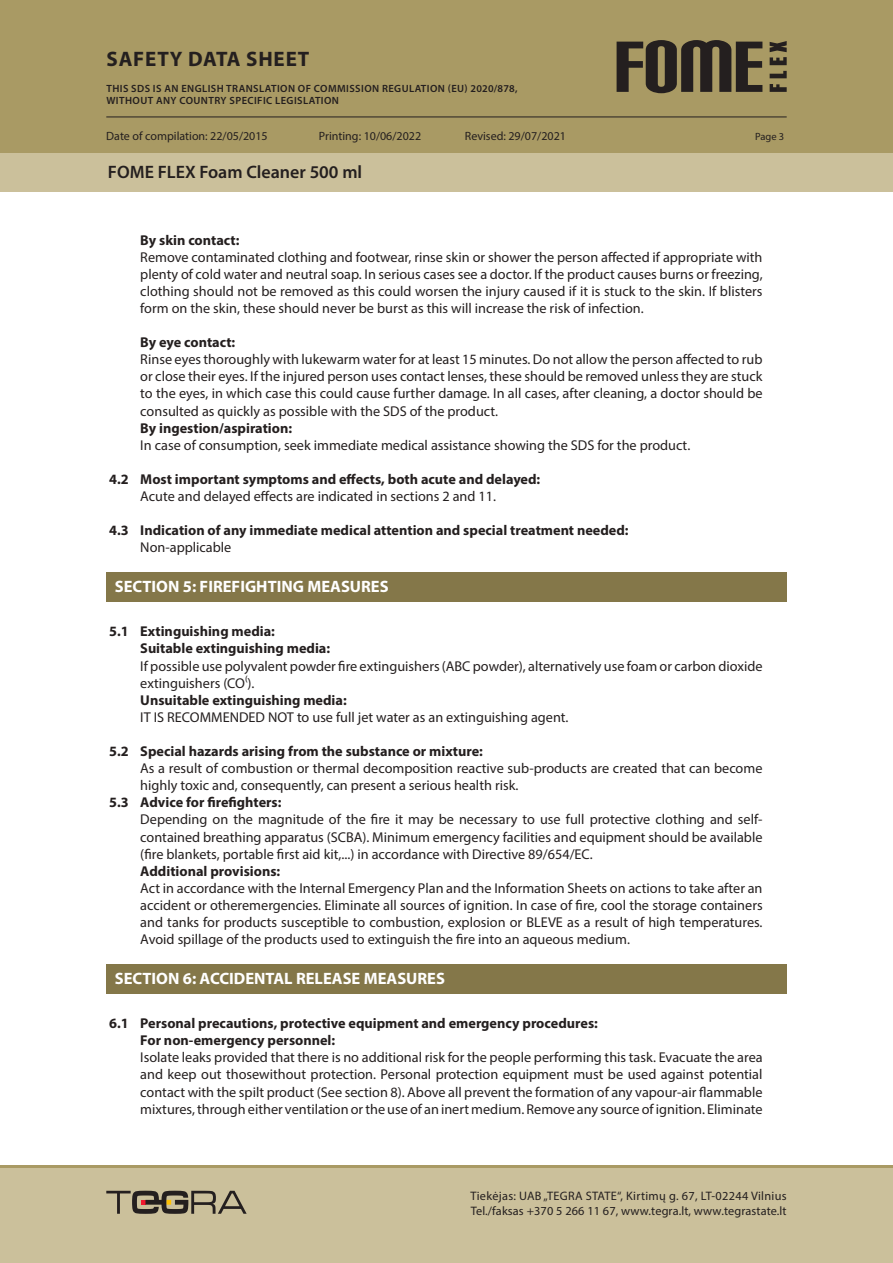
<style>
.page{position:relative;width:893px;height:1263px;background:#fff}
.page>*{position:absolute;margin:0;border:0;box-sizing:border-box;transform-origin:0 0}
.t1{font:700 21px "Myriad Pro";letter-spacing:.04em;color:#241f1f}
.t2{font:600 18px "Myriad Pro";color:#241f1f}
.t3{font:700 16.5px "Myriad Pro";color:#fff}
.t4{font:14.25px/17.1px "Myriad Pro";color:#241f1f;text-align:justify}
.t5{font:700 14.25px/17.1px "Myriad Pro";color:#241f1f}
.t6{font:12.3px/14.7px "Myriad Pro";letter-spacing:.01em;color:#241f1f}
.t7{font:12px "Myriad Pro";color:#241f1f}
.t8{font:600 10.5px/12.6px "Myriad Pro";letter-spacing:.04em;color:#241f1f}
.t9{font:10.5px "Myriad Pro";color:#241f1f}
</style>
<div class="page">
<div style="left:0;top:0;width:893px;height:191px;background:#a99a64"></div>
<div style="left:0;top:153px;width:893px;height:38px;background:#cbc09b"></div>
<div style="left:0;top:1165px;width:893px;height:98px;background:#cbc09b"></div>
<hr style="left:0;top:1165px;width:893px;height:2px;background:#a99a64">
<svg style="left:770px;top:84px;width:17px;height:8px"></svg>
<svg style="left:770px;top:71px;width:17px;height:7px"></svg>
<svg style="left:770px;top:41px;width:17px;height:24px"></svg>
<svg style="left:617px;top:40px;width:145px;height:53px"></svg>
<svg style="left:106px;top:1191px;width:141px;height:23px"></svg>
<hr style="left:106px;top:117px;width:681px;height:1px;background:#241f1f">
<div style="left:106px;top:572px;width:681px;height:30px;background:#847749"></div>
<div style="left:106px;top:964px;width:681px;height:30px;background:#847749"></div>
<h1 class="t1" style="left:107px;top:46px;width:204px">SAFETY DATA SHEET</h1>
<p class="t8" style="left:106px;top:82px;width:413px">THIS SDS IS AN ENGLISH TRANSLATION OF COMMISSION REGULATION (EU) 2020/878,<br>WITHOUT ANY COUNTRY SPECIFIC LEGISLATION</p>
<p class="t7" style="left:106px;top:128px;width:163px">Date of compilation: 22/05/2015</p>
<p class="t7" style="left:319px;top:128px;width:104px">Printing: 10/06/2022</p>
<p class="t7" style="left:465px;top:128px;width:103px">Revised: 29/07/2021</p>
<p class="t9" style="left:755px;top:130px;width:31px">Page 3</p>
<p class="t2" style="left:108px;top:160px;width:256px">FOME FLEX Foam Cleaner 500 ml</p>
<p class="t5" style="left:140px;top:231px;width:101px">By skin contact:</p>
<p class="t4" style="left:140px;top:248px;width:624px">Remove contaminated clothing and footwear, rinse skin or shower the person affected if appropriate with plenty of cold water and neutral soap. In serious cases see a doctor. If the product causes burns or freezing, clothing should not be removed as this could worsen the injury caused if it is stuck to the skin. If blisters form on the skin, these should never be burst as this will increase the risk of infection.</p>
<p class="t5" style="left:140px;top:333px;width:97px">By eye contact:</p>
<p class="t4" style="left:140px;top:351px;width:624px">Rinse eyes thoroughly with lukewarm water for at least 15 minutes. Do not allow the person affected to rub or close their eyes. If the injured person uses contact lenses, these should be removed unless they are stuck to the eyes, in which case this could cause further damage. In all cases, after cleaning, a doctor should be consulted as quickly as possible with the SDS of the product.</p>
<p class="t5" style="left:140px;top:419px;width:153px">By ingestion/aspiration:</p>
<p class="t4" style="left:140px;top:436px;width:551px">In case of consumption, seek immediate medical assistance showing the SDS for the product.</p>
<p class="t5" style="left:109px;top:470px;width:432px">4.2 Most important symptoms and effects, both acute and delayed:</p>
<p class="t4" style="left:140px;top:487px;width:357px">Acute and delayed effects are indicated in sections 2 and 11.</p>
<p class="t5" style="left:109px;top:521px;width:521px">4.3 Indication of any immediate medical attention and special treatment needed:</p>
<p class="t4" style="left:140px;top:539px;width:93px">Non-applicable</p>
<p class="t3" style="left:115px;top:576px;width:275px">SECTION 5: FIREFIGHTING MEASURES</p>
<p class="t5" style="left:140px;top:622px;width:191px;text-indent:-31px">5.1 Extinguishing media:<br>Suitable extinguishing media:</p>
<p class="t4" style="left:140px;top:657px;width:624px">If possible use polyvalent powder fire extinguishers (ABC powder), alternatively use foam or carbon dioxide extinguishers (CO⁽).</p>
<p class="t5" style="left:140px;top:691px;width:208px">Unsuitable extinguishing media:</p>
<p class="t4" style="left:140px;top:708px;width:430px">IT IS RECOMMENDED NOT to use full jet water as an extinguishing agent.</p>
<p class="t5" style="left:109px;top:742px;width:375px">5.2 Special hazards arising from the substance or mixture:</p>
<p class="t4" style="left:140px;top:760px;width:624px">As a result of combustion or thermal decomposition reactive sub-products are created that can become highly toxic and, consequently, can present a serious health risk.</p>
<p class="t5" style="left:109px;top:793px;width:174px">5.3 Advice for firefighters:</p>
<p class="t4" style="left:140px;top:811px;width:624px">Depending on the magnitude of the fire it may be necessary to use full protective clothing and self&shy;contained breathing apparatus (SCBA). Minimum emergency facilities and equipment should be available (fire blankets, portable first aid kit,...) in accordance with Directive 89/654/EC.</p>
<p class="t5" style="left:140px;top:862px;width:141px">Additional provisions:</p>
<p class="t4" style="left:140px;top:879px;width:624px">Act in accordance with the Internal Emergency Plan and the Information Sheets on actions to take after an accident or otheremergencies. Eliminate all sources of ignition. In case of fire, cool the storage containers and tanks for products susceptible to combustion, explosion or BLEVE as a result of high temperatures.<br>Avoid spillage of the products used to extinguish the fire into an aqueous medium.</p>
<p class="t3" style="left:115px;top:967px;width:332px">SECTION 6: ACCIDENTAL RELEASE MEASURES</p>
<p class="t5" style="left:140px;top:1014px;width:459px;text-indent:-31px">6.1 Personal precautions, protective equipment and emergency procedures:<br>For non-emergency personnel:</p>
<p class="t4" style="left:140px;top:1049px;width:624px">Isolate leaks provided that there is no additional risk for the people performing this task. Evacuate the area and keep out thosewithout protection. Personal protection equipment must be used against potential contact with the spilt product (See section 8). Above all prevent the formation of any vapour-air flammable mixtures, through either ventilation or the use of an inert medium. Remove any source of ignition. Eliminate</p>
<p class="t6" style="left:470px;top:1188px;width:318px">Tiekėjas: UAB „TEGRA STATE“, Kirtimų g. 67, LT-02244 Vilnius<br>Tel./faksas +370 5 266 11 67, www.tegra.lt, www.tegrastate.lt</p>
</div>
